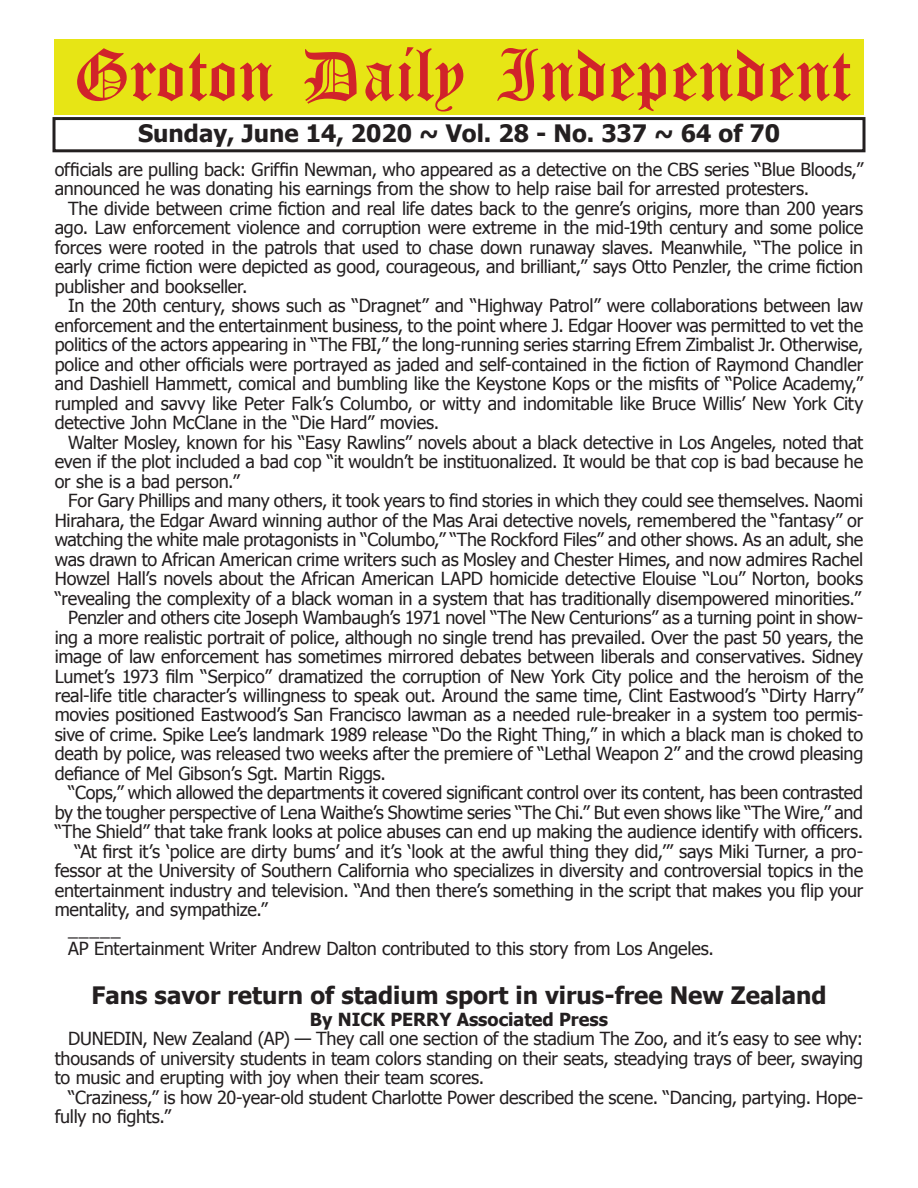
<style>
.page{position:relative;width:918px;height:1188px;background:#fff}
.page>*{position:absolute;margin:0;border:0;box-sizing:border-box;transform-origin:0 0}
.t1{font:54px "Old English Five";color:#d1232a}
.t2{font:700 24px "Tahoma";color:#231f20}
.t3{font:18px/19.5px "Tahoma";letter-spacing:-.015em;color:#231f20;text-align:justify}
.t4{font:700 18px "Tahoma";color:#231f20}
</style>
<div class="page">
<div style="left:52px;top:117px;width:814px;height:35px;border:3px solid #231f20"></div>
<div style="left:54px;top:40px;width:810px;height:75px;background:#e7e515"></div>
<h1 class="t1" style="left:73px;top:50px;width:779px">Groton Daily Independent</h1>
<h2 class="t2" style="left:138px;top:116px;width:644px">Sunday, June 14, 2020 ~ Vol. 28 - No. 337 ~ 64 of 70</h2>
<p class="t3" style="left:55px;top:159px;width:810px">officials are pulling back: Griffin Newman, who appeared as a detective on the CBS series “Blue Bloods,” announced he was donating his earnings from the show to help raise bail for arrested protesters.</p>
<p class="t3" style="left:55px;top:198px;width:810px;text-indent:14px">The divide between crime fiction and real life dates back to the genre’s origins, more than 200 years ago. Law enforcement violence and corruption were extreme in the mid-19th century and some police forces were rooted in the patrols that used to chase down runaway slaves. Meanwhile, “The police in early crime fiction were depicted as good, courageous, and brilliant,” says Otto Penzler, the crime fiction publisher and bookseller.</p>
<p class="t3" style="left:55px;top:295px;width:810px;text-indent:14px">In the 20th century, shows such as “Dragnet” and “Highway Patrol” were collaborations between law enforcement and the entertainment business, to the point where J. Edgar Hoover was permitted to vet the politics of the actors appearing in “The FBI,” the long-running series starring Efrem Zimbalist Jr. Otherwise, police and other officials were portrayed as jaded and self-contained in the fiction of Raymond Chandler and Dashiell Hammett, comical and bumbling like the Keystone Kops or the misfits of “Police Academy,” rumpled and savvy like Peter Falk’s Columbo, or witty and indomitable like Bruce Willis’ New York City detective John McClane in the “Die Hard” movies.</p>
<p class="t3" style="left:55px;top:431px;width:810px;text-indent:14px">Walter Mosley, known for his “Easy Rawlins” novels about a black detective in Los Angeles, noted that even if the plot included a bad cop “it wouldn’t be instituonalized. It would be that cop is bad because he or she is a bad person.”</p>
<p class="t3" style="left:68px;top:490px;width:796px">For Gary Phillips and many others, it took years to find stories in which they could see themselves. Naomi</p>
<p class="t3" style="left:55px;top:509px;width:810px">Hirahara, the Edgar Award winning author of the Mas Arai detective novels, remembered the “fantasy” or</p>
<p class="t3" style="left:55px;top:529px;width:810px">watching the white male protagonists in “Columbo,” “The Rockford Files” and other shows. As an adult, she</p>
<p class="t3" style="left:55px;top:548px;width:810px">was drawn to African American crime writers such as Mosley and Chester Himes, and now admires Rachel</p>
<p class="t3" style="left:55px;top:568px;width:810px">Howzel Hall’s novels about the African American LAPD homicide detective Elouise “Lou” Norton, books</p>
<p class="t3" style="left:55px;top:587px;width:808px">“revealing the complexity of a black woman in a system that has traditionally disempowered minorities.”</p>
<p class="t3" style="left:68px;top:607px;width:796px">Penzler and others cite Joseph Wambaugh’s 1971 novel “The New Centurions” as a turning point in show-</p>
<p class="t3" style="left:55px;top:626px;width:810px">ing a more realistic portrait of police, although no single trend has prevailed. Over the past 50 years, the</p>
<p class="t3" style="left:55px;top:646px;width:810px">image of law enforcement has sometimes mirrored debates between liberals and conservatives. Sidney</p>
<p class="t3" style="left:55px;top:665px;width:810px">Lumet’s 1973 film “Serpico” dramatized the corruption of New York City police and the heroism of the</p>
<p class="t3" style="left:55px;top:685px;width:810px">real-life title character’s willingness to speak out. Around the same time, Clint Eastwood’s “Dirty Harry”</p>
<p class="t3" style="left:55px;top:704px;width:810px">movies positioned Eastwood’s San Francisco lawman as a needed rule-breaker in a system too permis-</p>
<p class="t3" style="left:55px;top:724px;width:810px">sive of crime. Spike Lee’s landmark 1989 release “Do the Right Thing,” in which a black man is choked to</p>
<p class="t3" style="left:55px;top:743px;width:810px">death by police, was released two weeks after the premiere of “Lethal Weapon 2” and the crowd pleasing</p>
<p class="t3" style="left:55px;top:763px;width:333px">defiance of Mel Gibson’s Sgt. Martin Riggs.</p>
<p class="t3" style="left:68px;top:782px;width:797px">“Cops,” which allowed the departments it covered significant control over its content, has been contrasted</p>
<p class="t3" style="left:55px;top:802px;width:810px">by the tougher perspective of Lena Waithe’s Showtime series “The Chi.” But even shows like “The Wire,” and</p>
<p class="t3" style="left:55px;top:821px;width:810px">“The Shield” that take frank looks at police abuses can end up making the audience identify with officers.</p>
<p class="t3" style="left:74px;top:841px;width:790px">“At first it’s ‘police are dirty bums’ and it’s ‘look at the awful thing they did,’” says Miki Turner, a pro-</p>
<p class="t3" style="left:55px;top:860px;width:810px">fessor at the University of Southern California who specializes in diversity and controversial topics in the</p>
<p class="t3" style="left:55px;top:880px;width:810px">entertainment industry and television. “And then there’s something in the script that makes you flip your</p>
<p class="t3" style="left:55px;top:899px;width:215px">mentality, and sympathize.”</p>
<p class="t3" style="left:68px;top:919px;width:54px">_____</p>
<p class="t3" style="left:68px;top:938px;width:647px">AP Entertainment Writer Andrew Dalton contributed to this story from Los Angeles.</p>
<h2 class="t2" style="left:92px;top:978px;width:737px">Fans savor return of stadium sport in virus-free New Zealand</h2>
<p class="t4" style="left:310px;top:1006px;width:300px">By NICK PERRY Associated Press</p>
<p class="t3" style="left:55px;top:1028px;width:810px;text-indent:14px">DUNEDIN, New Zealand (AP) — They call one section of the stadium The Zoo, and it’s easy to see why: thousands of university students in team colors standing on their seats, steadying trays of beer, swaying to music and erupting with joy when their team scores.</p>
<p class="t3" style="left:55px;top:1086px;width:810px;text-indent:14px">“Craziness,” is how 20-year-old student Charlotte Power described the scene. “Dancing, partying. Hope&shy;fully no fights.”</p>
</div>
